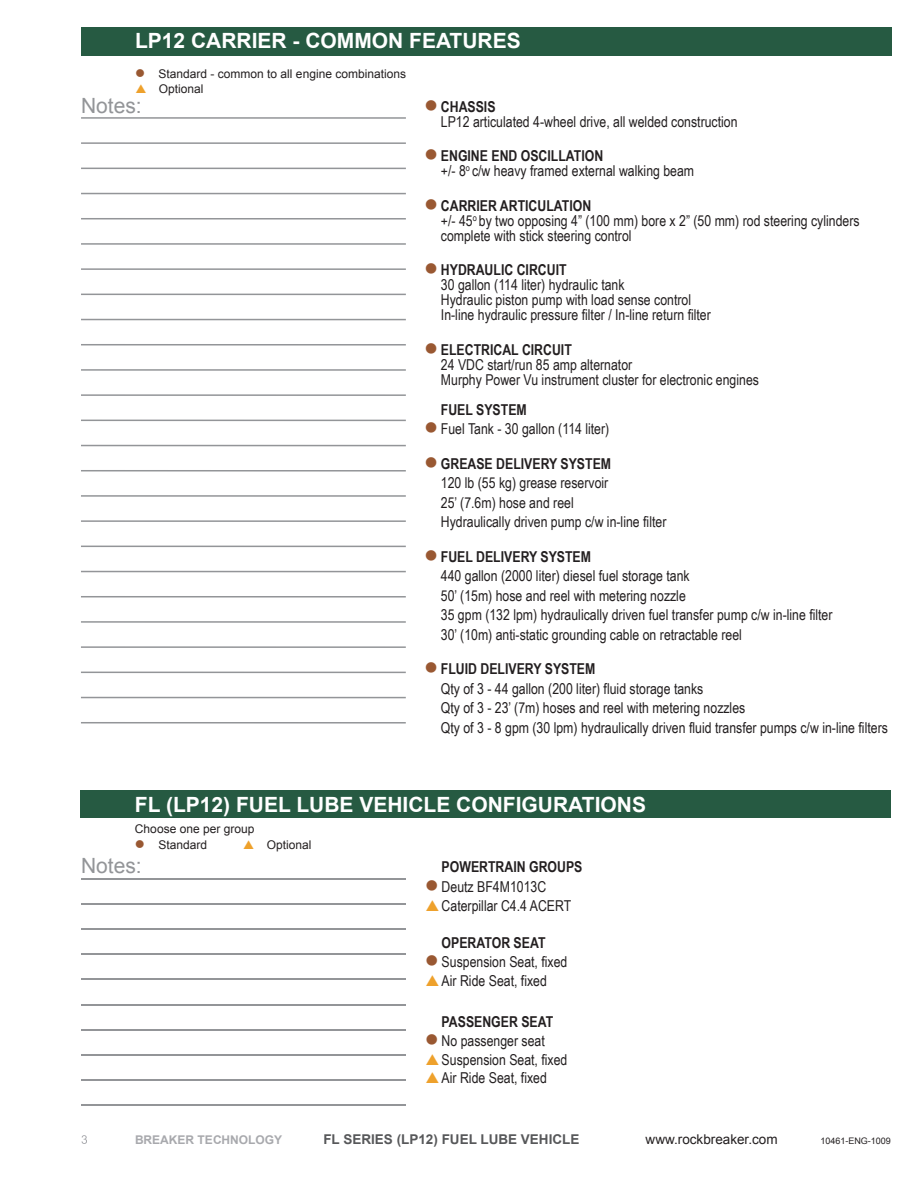
<style>
.page{position:relative;width:918px;height:1188px;background:#fff}
.page>*{position:absolute;margin:0;border:0;box-sizing:border-box;transform-origin:0 0}
.t1{font:700 21px "Arial";color:#fff}
.t2{font:21px "Arial";color:#939598}
.t3{font:15px/19.5px "Arial Narrow";color:#231f20}
.t4{font:700 15px "Arial Narrow";color:#231f20}
.t5{font:700 13.5px "Arial";color:#57585a}
.t6{font:13.5px "Arial";color:#231f20}
.t7{font:12px/15px "Arial";color:#231f20}
.t8{font:700 12px "Arial";color:#a8a9ad}
.t9{font:9px "Arial";color:#231f20}
.s1{color:#995832}
.s2{font-weight:700}
</style>
<div class="page">
<svg style="left:82px;top:1135px;width:5px;height:9px"></svg>
<div style="left:81px;top:27px;width:810px;height:28px;background:#265a42"></div>
<hr style="left:81px;top:117px;width:325px;height:2px;background:#939598">
<hr style="left:81px;top:142px;width:325px;height:2px;background:#939598">
<hr style="left:81px;top:168px;width:325px;height:1px;background:#939598">
<hr style="left:81px;top:193px;width:325px;height:1px;background:#939598">
<hr style="left:81px;top:218px;width:325px;height:2px;background:#939598">
<hr style="left:81px;top:243px;width:325px;height:2px;background:#939598">
<hr style="left:81px;top:268px;width:325px;height:2px;background:#939598">
<hr style="left:81px;top:294px;width:325px;height:1px;background:#939598">
<hr style="left:81px;top:319px;width:325px;height:1px;background:#939598">
<hr style="left:81px;top:344px;width:325px;height:2px;background:#939598">
<hr style="left:81px;top:369px;width:325px;height:2px;background:#939598">
<hr style="left:81px;top:394px;width:325px;height:2px;background:#939598">
<hr style="left:81px;top:420px;width:325px;height:1px;background:#939598">
<hr style="left:81px;top:445px;width:325px;height:1px;background:#939598">
<hr style="left:81px;top:470px;width:325px;height:2px;background:#939598">
<hr style="left:81px;top:495px;width:325px;height:2px;background:#939598">
<hr style="left:81px;top:520px;width:325px;height:2px;background:#939598">
<hr style="left:81px;top:546px;width:325px;height:1px;background:#939598">
<hr style="left:81px;top:571px;width:325px;height:1px;background:#939598">
<hr style="left:81px;top:596px;width:325px;height:2px;background:#939598">
<hr style="left:81px;top:621px;width:325px;height:2px;background:#939598">
<hr style="left:81px;top:646px;width:325px;height:2px;background:#939598">
<hr style="left:81px;top:672px;width:325px;height:1px;background:#939598">
<hr style="left:81px;top:697px;width:325px;height:1px;background:#939598">
<hr style="left:81px;top:722px;width:325px;height:2px;background:#939598">
<div style="left:81px;top:790px;width:810px;height:28px;background:#265a42"></div>
<hr style="left:81px;top:878px;width:325px;height:1px;background:#939598">
<hr style="left:81px;top:903px;width:325px;height:2px;background:#939598">
<hr style="left:81px;top:928px;width:325px;height:2px;background:#939598">
<hr style="left:81px;top:953px;width:325px;height:2px;background:#939598">
<hr style="left:81px;top:979px;width:325px;height:1px;background:#939598">
<hr style="left:81px;top:1004px;width:325px;height:1px;background:#939598">
<hr style="left:81px;top:1029px;width:325px;height:2px;background:#939598">
<hr style="left:81px;top:1054px;width:325px;height:2px;background:#939598">
<hr style="left:81px;top:1079px;width:325px;height:2px;background:#939598">
<hr style="left:81px;top:1105px;width:325px;height:1px;background:#939598">
<h1 class="t1" style="left:135px;top:29px;width:387px">LP12 CARRIER - COMMON FEATURES</h1>
<p class="t7" style="left:159px;top:66px;width:249px;text-indent:-24px"><span class="s1">●</span> Standard - common to all engine combinations<br>Optional</p>
<h1 class="t2" style="left:81px;top:94px;width:62px">Notes:</h1>
<p class="t3" style="left:441px;top:99px;width:298px;line-height:15px;text-indent:-16px"><span class="s1">●</span> <span class="s2">CHASSIS<br></span>LP12 articulated 4-wheel drive, all welded construction</p>
<p class="t3" style="left:441px;top:148px;width:255px;line-height:15px;text-indent:-16px"><span class="s1">●</span> <span class="s2">ENGINE END OSCILLATION<br></span>+/- 8<sup>o</sup> c/w heavy framed external walking beam</p>
<p class="t3" style="left:441px;top:198px;width:420px;line-height:15px;text-indent:-16px"><span class="s1">●</span> <span class="s2">CARRIER ARTICULATION<br></span>+/- 45<sup>o</sup> by two opposing 4” (100 mm) bore x 2” (50 mm) rod steering cylinders complete with stick steering control</p>
<p class="t3" style="left:441px;top:262px;width:272px;line-height:15px;text-indent:-16px"><span class="s1">●</span> <span class="s2">HYDRAULIC CIRCUIT<br></span>30 gallon (114 liter) hydraulic tank<br>Hydraulic piston pump with load sense control In-line hydraulic pressure filter / In-line return filter</p>
<p class="t3" style="left:441px;top:342px;width:320px;line-height:15px;text-indent:-16px"><span class="s1">●</span> <span class="s2">ELECTRICAL CIRCUIT<br></span>24 VDC start/run 85 amp alternator<br>Murphy Power Vu instrument cluster for electronic engines</p>
<p class="t4" style="left:441px;top:401px;width:87px">FUEL SYSTEM</p>
<p class="t3" style="left:424px;top:419px;width:186px"><span class="s1">●</span> Fuel Tank - 30 gallon (114 liter)</p>
<p class="t3" style="left:441px;top:453px;width:227px;text-indent:-16px"><span class="s1">●</span> <span class="s2">GREASE DELIVERY SYSTEM<br></span>120 lb (55 kg) grease reservoir<br>25’ (7.6m) hose and reel<br>Hydraulically driven pump c/w in-line filter</p>
<p class="t3" style="left:441px;top:546px;width:393px;text-indent:-16px"><span class="s1">●</span> <span class="s2">FUEL DELIVERY SYSTEM<br></span>440 gallon (2000 liter) diesel fuel storage tank<br>50’ (15m) hose and reel with metering nozzle<br>35 gpm (132 lpm) hydraulically driven fuel transfer pump c/w in-line filter 30’ (10m) anti-static grounding cable on retractable reel</p>
<p class="t3" style="left:441px;top:659px;width:449px;text-indent:-16px"><span class="s1">●</span> <span class="s2">FLUID DELIVERY SYSTEM<br></span>Qty of 3 - 44 gallon (200 liter) fluid storage tanks<br>Qty of 3 - 23’ (7m) hoses and reel with metering nozzles<br>Qty of 3 - 8 gpm (30 lpm) hydraulically driven fluid transfer pumps c/w in-line filters</p>
<h1 class="t1" style="left:135px;top:793px;width:513px">FL (LP12) FUEL LUBE VEHICLE CONFIGURATIONS</h1>
<p class="t7" style="left:135px;top:821px;width:121px">Choose one per group</p>
<p class="t7" style="left:135px;top:837px;width:74px"><span class="s1">●</span> Standard</p>
<p class="t7" style="left:267px;top:837px;width:46px">Optional</p>
<h1 class="t2" style="left:81px;top:854px;width:62px">Notes:</h1>
<p class="t4" style="left:442px;top:858px;width:142px">POWERTRAIN GROUPS</p>
<p class="t3" style="left:442px;top:877px;width:131px;text-indent:-16px"><span class="s1">●</span> Deutz BF4M1013C<br>Caterpillar C4.4 ACERT</p>
<p class="t4" style="left:442px;top:934px;width:105px">OPERATOR SEAT</p>
<p class="t3" style="left:425px;top:952px;width:144px;text-align:center"><span class="s1">●</span> Suspension Seat, fixed<br>Air Ride Seat, fixed</p>
<p class="t4" style="left:442px;top:1013px;width:113px">PASSENGER SEAT</p>
<p class="t3" style="left:442px;top:1031px;width:127px;line-height:18.6px;text-indent:-16px"><span class="s1">●</span> No passenger seat<br>Suspension Seat, fixed<br>Air Ride Seat, fixed</p>
<p class="t8" style="left:135px;top:1133px;width:149px">BREAKER TECHNOLOGY</p>
<p class="t5" style="left:323px;top:1132px;width:258px">FL SERIES (LP12) FUEL LUBE VEHICLE</p>
<p class="t6" style="left:646px;top:1132px;width:134px">www.rockbreaker.com</p>
<p class="t9" style="left:820px;top:1136px;width:72px">10461-ENG-1009</p>
</div>
